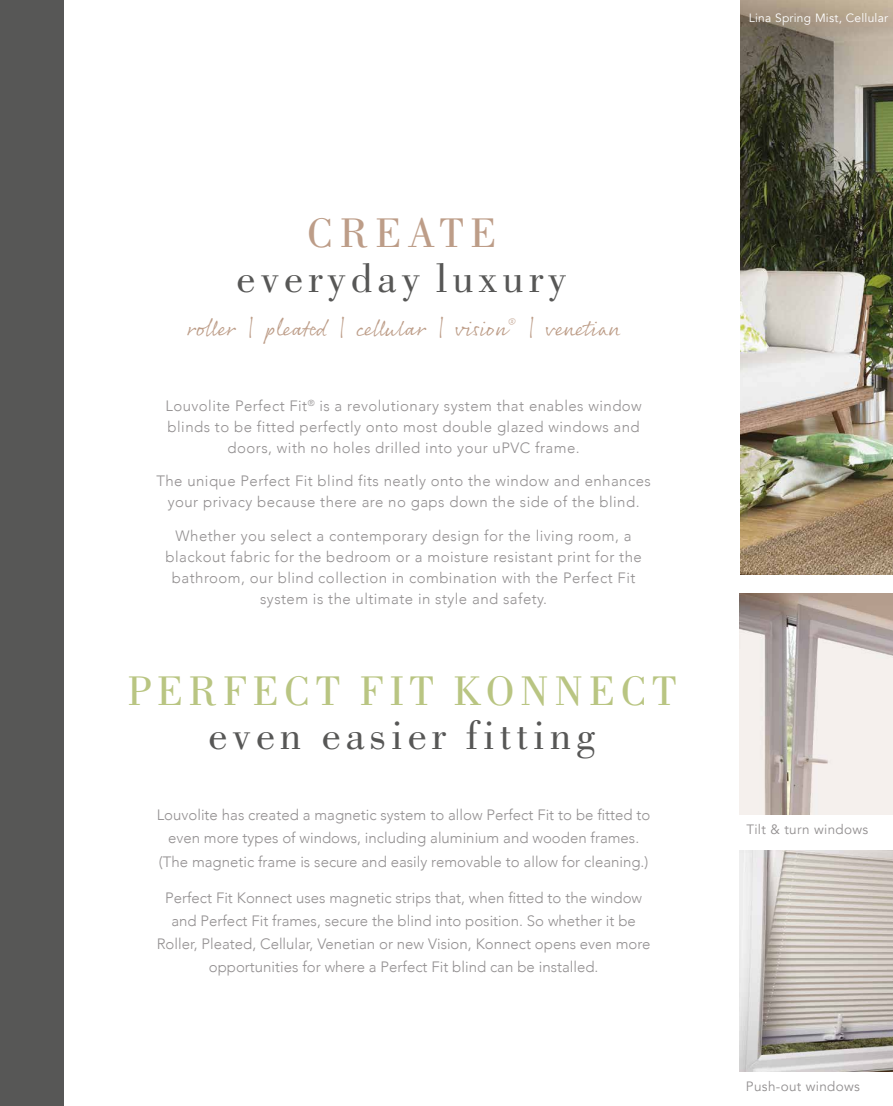
<style>
.page{position:relative;width:893px;height:1106px;background:#fff}
.page>*{position:absolute;margin:0;border:0;box-sizing:border-box;transform-origin:0 0}
.t1{font:43.5px "Bodoni BT";letter-spacing:.11em;color:#575756}
.t2{font:43.5px "Bodoni BT";letter-spacing:.13em;color:#b9c582}
.t3{font:43.5px "Bodoni BT";letter-spacing:.15em;color:#bd9d88}
.t4{font:21.9px "Rollerscript Smooth";letter-spacing:.01em;color:#bd9d88}
.t5{font:300 15px/21px "Avenir";letter-spacing:.03em;color:#939091;text-align:center}
.t6{font:300 15px/23.2px "Avenir";color:#939091;text-align:center}
.t7{font:13.5px "Avenir";letter-spacing:.025em;color:#939091}
.t8{font:12px "Avenir";letter-spacing:.02em;color:#fff}
</style>
<div class="page">
<img style="left:739px;top:593px;width:154px;height:221px">
<img style="left:740px;top:0;width:153px;height:574px">
<div style="left:0;top:0;width:64px;height:1106px;background:#575756"></div>
<img style="left:740px;top:850px;width:153px;height:221px">
<p class="t8" style="left:749px;top:11px;width:141px">Lina Spring Mist, Cellular</p>
<h1 class="t3" style="left:307px;top:206px;width:191px">CREATE</h1>
<h1 class="t1" style="left:237px;top:251px;width:332px">everyday luxury</h1>
<h2 class="t4" style="left:187px;top:315px;width:435px">roller | pleated | cellular | vision<sup>®</sup> | venetian</h2>
<p class="t5" style="left:165px;top:395px;width:478px">Louvolite Perfect Fit<sup>®</sup> is a revolutionary system that enables window blinds to be fitted perfectly onto most double glazed windows and doors, with no holes drilled into your uPVC frame.</p>
<p class="t5" style="left:156px;top:471px;width:496px">The unique Perfect Fit blind fits neatly onto the window and enhances your privacy because there are no gaps down the side of the blind.</p>
<p class="t5" style="left:165px;top:525px;width:478px">Whether you select a contemporary design for the living room, a blackout fabric for the bedroom or a moisture resistant print for the bathroom, our blind collection in combination with the Perfect Fit system is the ultimate in style and safety.</p>
<h1 class="t2" style="left:127px;top:664px;width:550px">PERFECT FIT KONNECT</h1>
<h1 class="t1" style="left:208px;top:708px;width:388px">even easier fitting</h1>
<p class="t6" style="left:157px;top:803px;width:495px">Louvolite has created a magnetic system to allow Perfect Fit to be fitted to even more types of windows, including aluminium and wooden frames. (The magnetic frame is secure and easily removable to allow for cleaning.)</p>
<p class="t6" style="left:157px;top:885px;width:495px">Perfect Fit Konnect uses magnetic strips that, when fitted to the window and Perfect Fit frames, secure the blind into position. So whether it be Roller, Pleated, Cellular, Venetian or new Vision, Konnect opens even more opportunities for where a Perfect Fit blind can be installed.</p>
<p class="t7" style="left:746px;top:821px;width:123px">Tilt &amp; turn windows</p>
<p class="t7" style="left:746px;top:1078px;width:116px">Push-out windows</p>
</div>
